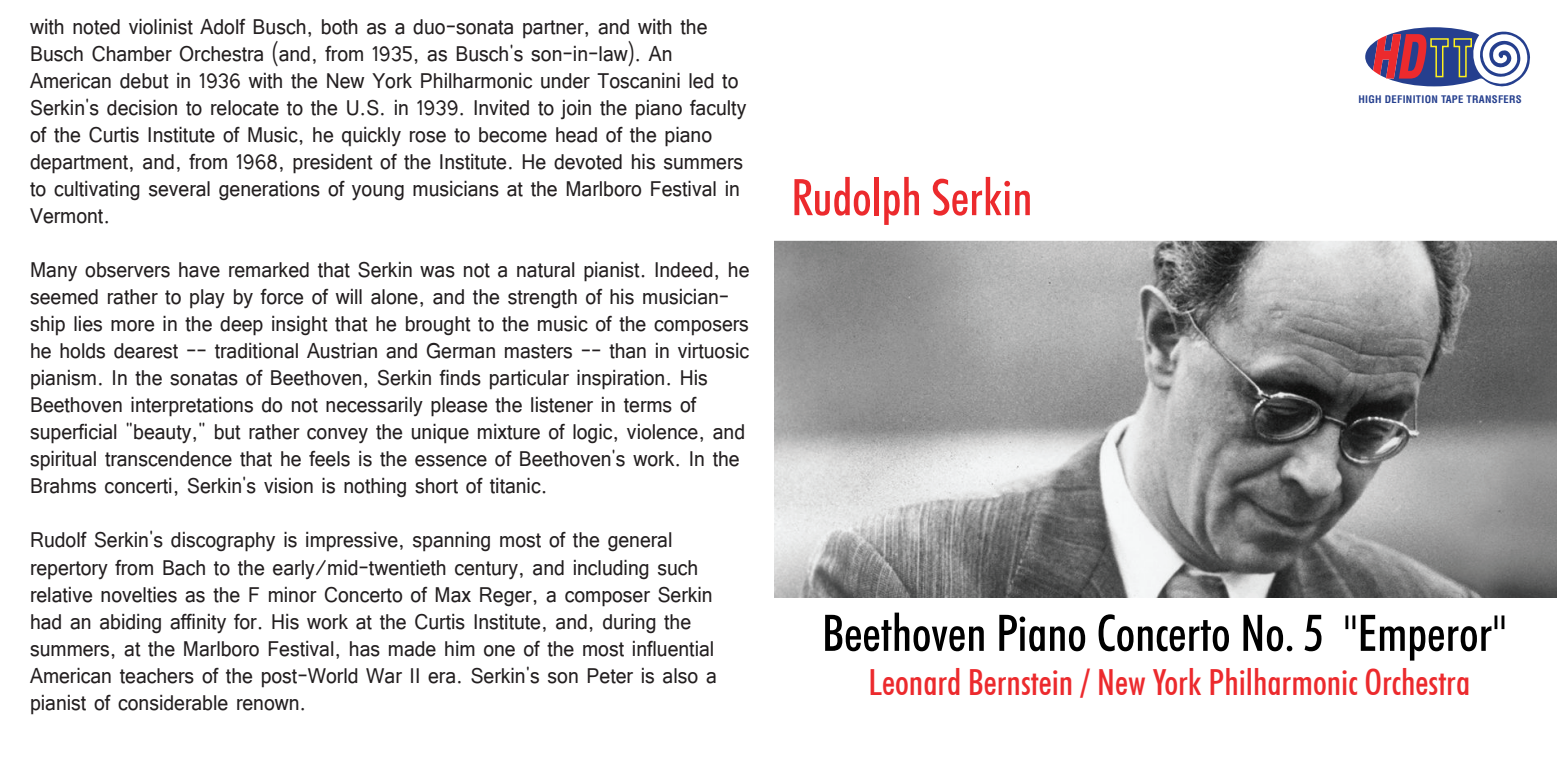
<style>
.page{position:relative;width:1557px;height:782px;background:#fff}
.page>*{position:absolute;margin:0;border:0;box-sizing:border-box;transform-origin:0 0}
.t1{font:500 condensed 50.4px "Futura BT";color:#000}
.t2{font:500 condensed 50.4px "Futura BT";color:#ec2a2d}
.t3{font:500 condensed 36px "Futura BT";color:#ec2a2d}
.t4{font:27px/27px "Tunga";color:#231f20;scale:.92 1}
.t5{font:700 condensed 10.12px "Helvetica";letter-spacing:.025em;color:#253f8e;scale:1.04 1}
</style>
<div class="page">
<svg style="left:774px;top:27px;width:773px;height:571px"></svg>
<p class="t4" style="left:30px;top:11px;width:780px">with noted violinist Adolf Busch, both as a duo-sonata partner, and with the Busch Chamber Orchestra (and, from 1935, as Busch's son-in-law). An American debut in 1936 with the New York Philharmonic under Toscanini led to Serkin's decision to relocate to the U.S. in 1939. Invited to join the piano faculty of the Curtis Institute of Music, he quickly rose to become head of the piano department, and, from 1968, president of the Institute. He devoted his summers to cultivating several generations of young musicians at the Marlboro Festival in Vermont.</p>
<p class="t4" style="left:30px;top:254px;width:783px">Many observers have remarked that Serkin was not a natural pianist. Indeed, he seemed rather to play by force of will alone, and the strength of his musician&shy;ship lies more in the deep insight that he brought to the music of the composers he holds dearest -- traditional Austrian and German masters -- than in virtuosic pianism. In the sonatas of Beethoven, Serkin finds particular inspiration. His Beethoven interpretations do not necessarily please the listener in terms of superficial "beauty," but rather convey the unique mixture of logic, violence, and spiritual transcendence that he feels is the essence of Beethoven's work. In the Brahms concerti, Serkin's vision is nothing short of titanic.</p>
<p class="t4" style="left:30px;top:524px;width:748px">Rudolf Serkin's discography is impressive, spanning most of the general repertory from Bach to the early/mid-twentieth century, and including such relative novelties as the F minor Concerto of Max Reger, a composer Serkin had an abiding affinity for. His work at the Curtis Institute, and, during the summers, at the Marlboro Festival, has made him one of the most influential American teachers of the post-World War II era. Serkin's son Peter is also a pianist of considerable renown.</p>
<h1 class="t2" style="left:791px;top:166px;width:243px">Rudolph Serkin</h1>
<p class="t5" style="left:1358px;top:93px;width:159px">HIGH DEFINITION TAPE TRANSFERS</p>
<h1 class="t1" style="left:822px;top:602px;width:686px">Beethoven Piano Concerto No. 5 "Emperor"</h1>
<h2 class="t3" style="left:868px;top:660px;width:603px">Leonard Bernstein / New York Philharmonic Orchestra</h2>
</div>
